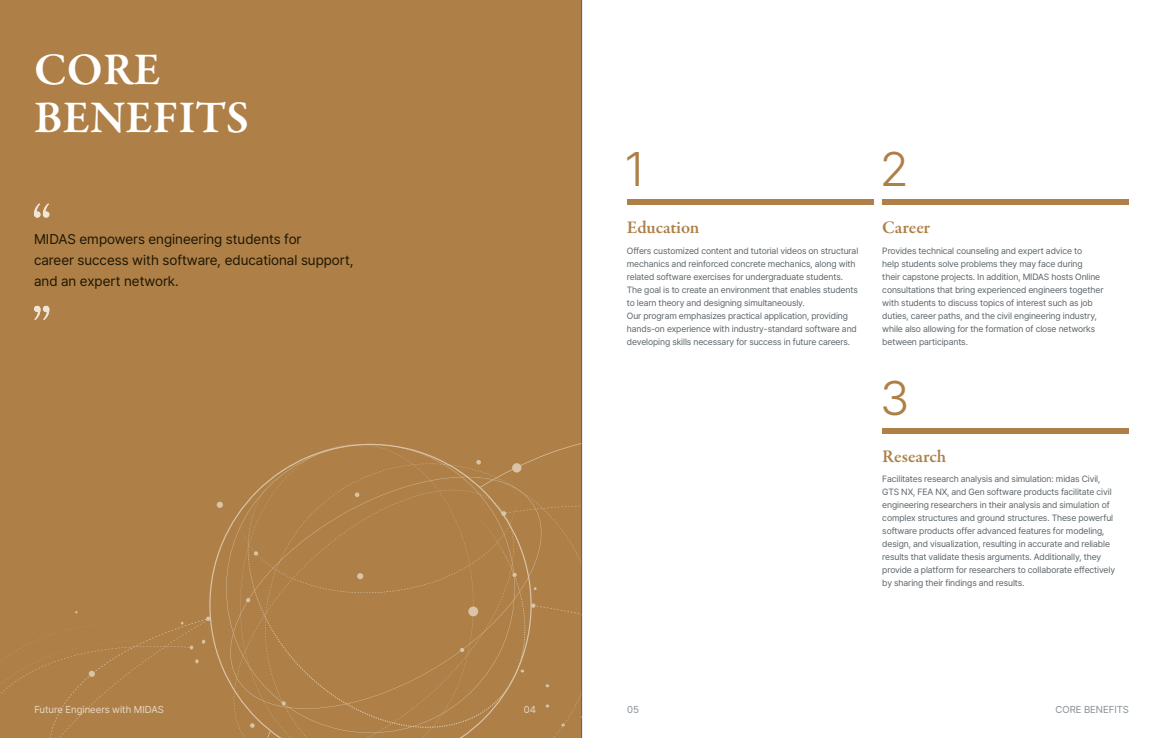
<style>
.page{position:relative;width:1163px;height:738px;background:#fff}
.page>*{position:absolute;margin:0;border:0;box-sizing:border-box;transform-origin:0 0}
.t1{font:300 48px "Pretendard";color:#ae8048}
.t2{font:600 46px/48px "Garamond Premr Pro";letter-spacing:.005em;color:#fff}
.t3{font:600 18px "Garamond Premr Pro";letter-spacing:-.005em;color:#ae8048}
.t4{font:14px/21px "Pretendard";color:#211803}
.t5{font:10px "Pretendard";color:#e6d8c4}
.t6{font:10px "Pretendard";color:#879196}
.t7{font:9px/13px "Pretendard";letter-spacing:-.01em;color:#5d666b}
</style>
<div class="page">
<div style="left:0;top:0;width:581px;height:737px;background:#ae8048"></div>
<div style="left:626px;top:199px;width:247px;height:6px;background:#ae8048"></div>
<div style="left:882px;top:199px;width:246px;height:6px;background:#ae8048"></div>
<div style="left:882px;top:427px;width:246px;height:6px;background:#ae8048"></div>
<svg style="left:34px;top:203px;width:15px;height:14px"></svg>
<svg style="left:34px;top:305px;width:15px;height:15px"></svg>
<svg style="left:209px;top:443px;width:322px;height:294px"></svg>
<svg style="left:476px;top:459px;width:5px;height:5px"></svg>
<svg style="left:0;top:610px;width:211px;height:74px"></svg>
<div style="left:512px;top:463px;width:9px;height:9px;background:#dac4a6;border-radius:50%"></div>
<svg style="left:217px;top:501px;width:6px;height:6px"></svg>
<svg style="left:238px;top:477px;width:343px;height:250px"></svg>
<hr style="left:581px;top:0;width:1px;height:737px;background:#d2d5da">
<h2 class="t2" style="left:34px;top:47px;width:216px">CORE<br>BENEFITS</h2>
<h3 class="t4" style="left:34px;top:228px;width:321px">MIDAS empowers engineering students for<br>career success with software, educational support, and an expert network.</h3>
<h1 class="t1" style="left:624px;top:136px;width:22px">1</h1>
<h1 class="t1" style="left:880px;top:136px;width:30px">2</h1>
<h3 class="t3" style="left:626px;top:217px;width:74px">Education</h3>
<p class="t7" style="left:626px;top:243px;width:233px">Offers customized content and tutorial videos on structural mechanics and reinforced concrete mechanics, along with related software exercises for undergraduate students.<br>The goal is to create an environment that enables students to learn theory and designing simultaneously.<br>Our program emphasizes practical application, providing hands-on experience with industry-standard software and developing skills necessary for success in future careers.</p>
<h3 class="t3" style="left:882px;top:217px;width:49px">Career</h3>
<p class="t7" style="left:882px;top:243px;width:223px">Provides technical counseling and expert advice to<br>help students solve problems they may face during<br>their capstone projects. In addition, MIDAS hosts Online consultations that bring experienced engineers together with students to discuss topics of interest such as job duties, career paths, and the civil engineering industry, while also allowing for the formation of close networks between participants.</p>
<h1 class="t1" style="left:880px;top:364px;width:31px">3</h1>
<h3 class="t3" style="left:882px;top:445px;width:65px">Research</h3>
<p class="t7" style="left:882px;top:472px;width:234px">Facilitates research analysis and simulation: midas Civil, GTS NX, FEA NX, and Gen software products facilitate civil engineering researchers in their analysis and simulation of complex structures and ground structures. These powerful software products offer advanced features for modeling, design, and visualization, resulting in accurate and reliable results that validate thesis arguments. Additionally, they provide a platform for researchers to collaborate effectively by sharing their findings and results.</p>
<p class="t5" style="left:34px;top:701px;width:131px">Future Engineers with MIDAS</p>
<p class="t5" style="left:524px;top:701px;width:14px">04</p>
<p class="t6" style="left:1055px;top:701px;width:75px">CORE BENEFITS</p>
<p class="t6" style="left:627px;top:701px;width:13px">05</p>
</div>
